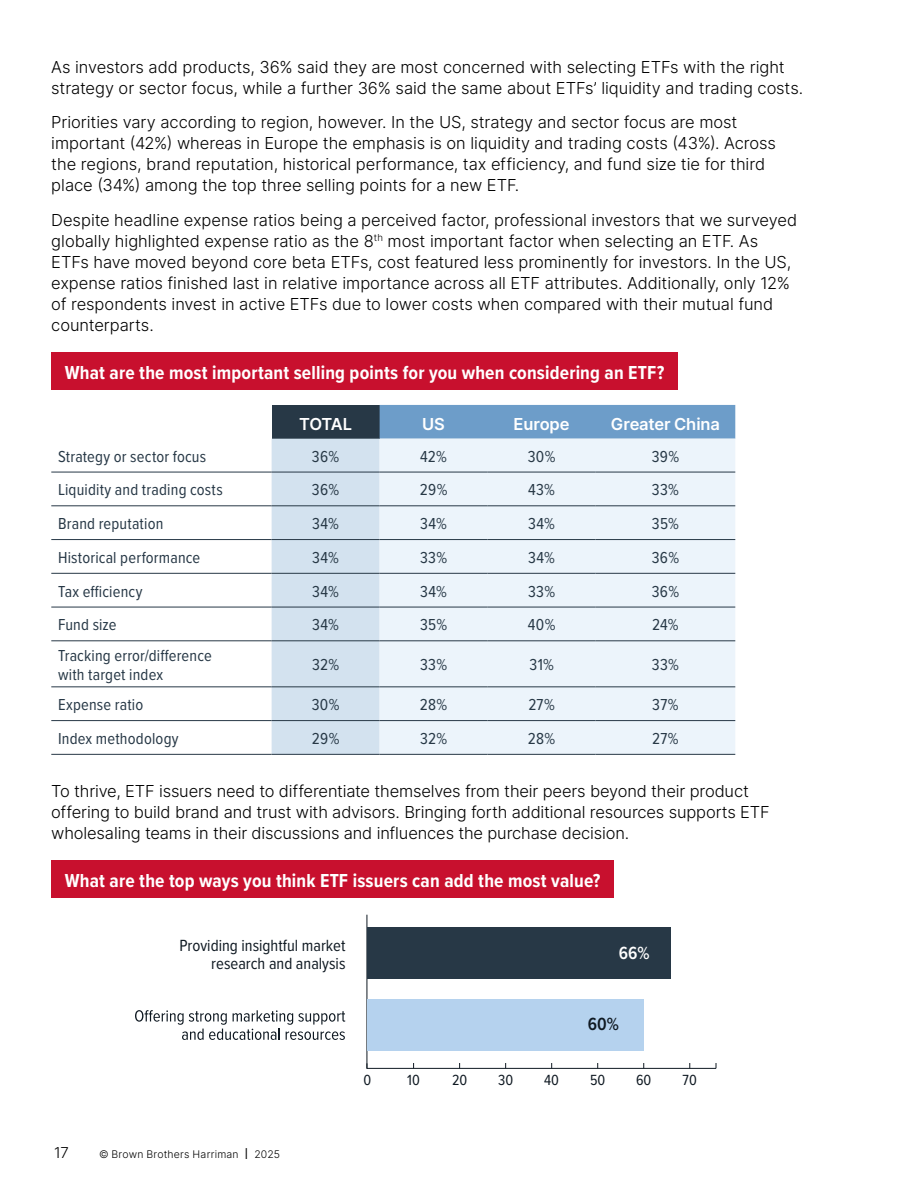
<style>
.page{position:relative;width:918px;height:1188px;background:#fff}
.page>*{position:absolute;margin:0;border:0;box-sizing:border-box;transform-origin:0 0}
.Question{font:700 19.5px "Proxima Nova Cond";letter-spacing:.01em;color:#fff}
.t1{font:600 18.3px "Proxima Nova Cond";color:#fff}
.t2{font:600 18.3px "Proxima Nova Cond";color:#0f1922}
.t3{font:16.8px/18.3px "Proxima Nova Cond";color:#0f1922;text-align:right}
.BODY{font:300 16.5px/21px "Inter";letter-spacing:-.005em;color:#000}
.Chart_Axis_text{font:16.5px/19.5px "Proxima Nova Cond";letter-spacing:.01em;color:#273846}
.Chart_Question{font:16.5px "Proxima Nova Cond";letter-spacing:.02em;color:#273846}
.Chart_Head{font:16.5px "Inter";letter-spacing:-.01em;color:#fff}
.t4{font:15.3px "Proxima Nova Cond";color:#0f1922}
.t5{font:300 15px "Inter";color:#000}
.t6{font:300 10.5px "Inter";letter-spacing:.02em;color:#000}
.s1{font-size:15px}
</style>
<div class="page">
<div style="left:51px;top:352px;width:627px;height:38px;background:#c8102e"></div>
<svg style="left:272px;top:405px;width:463px;height:349px;background:#acc3d8"></svg>
<div style="left:380px;top:439px;width:355px;height:315px;background:#ecf4fb"></div>
<hr style="left:51px;top:472px;width:221px;height:1px;background:#273846">
<hr style="left:51px;top:686px;width:221px;height:1px;background:#273846">
<hr style="left:272px;top:472px;width:108px;height:1px;background:#273846">
<hr style="left:272px;top:686px;width:108px;height:1px;background:#273846">
<hr style="left:380px;top:472px;width:108px;height:1px;background:#273846">
<hr style="left:380px;top:686px;width:108px;height:1px;background:#273846">
<hr style="left:488px;top:472px;width:108px;height:1px;background:#273846">
<hr style="left:488px;top:686px;width:108px;height:1px;background:#273846">
<hr style="left:596px;top:472px;width:139px;height:1px;background:#273846">
<hr style="left:596px;top:686px;width:139px;height:1px;background:#273846">
<hr style="left:51px;top:505px;width:221px;height:1px;background:#273846">
<hr style="left:51px;top:720px;width:221px;height:1px;background:#273846">
<hr style="left:272px;top:505px;width:108px;height:1px;background:#273846">
<hr style="left:272px;top:720px;width:108px;height:1px;background:#273846">
<hr style="left:380px;top:505px;width:108px;height:1px;background:#273846">
<hr style="left:380px;top:720px;width:108px;height:1px;background:#273846">
<hr style="left:488px;top:505px;width:108px;height:1px;background:#273846">
<hr style="left:488px;top:720px;width:108px;height:1px;background:#273846">
<hr style="left:596px;top:505px;width:139px;height:1px;background:#273846">
<hr style="left:596px;top:720px;width:139px;height:1px;background:#273846">
<hr style="left:51px;top:539px;width:221px;height:1px;background:#273846">
<hr style="left:51px;top:573px;width:221px;height:1px;background:#273846">
<hr style="left:51px;top:607px;width:221px;height:1px;background:#273846">
<hr style="left:51px;top:640px;width:221px;height:1px;background:#273846">
<hr style="left:51px;top:754px;width:221px;height:1px;background:#273846">
<hr style="left:272px;top:539px;width:108px;height:1px;background:#273846">
<hr style="left:272px;top:573px;width:108px;height:1px;background:#273846">
<hr style="left:272px;top:607px;width:108px;height:1px;background:#273846">
<hr style="left:272px;top:640px;width:108px;height:1px;background:#273846">
<hr style="left:272px;top:754px;width:108px;height:1px;background:#273846">
<hr style="left:380px;top:539px;width:108px;height:1px;background:#273846">
<hr style="left:380px;top:573px;width:108px;height:1px;background:#273846">
<hr style="left:380px;top:607px;width:108px;height:1px;background:#273846">
<hr style="left:380px;top:640px;width:108px;height:1px;background:#273846">
<hr style="left:380px;top:754px;width:108px;height:1px;background:#273846">
<hr style="left:488px;top:539px;width:108px;height:1px;background:#273846">
<hr style="left:488px;top:573px;width:108px;height:1px;background:#273846">
<hr style="left:488px;top:607px;width:108px;height:1px;background:#273846">
<hr style="left:488px;top:640px;width:108px;height:1px;background:#273846">
<hr style="left:488px;top:754px;width:108px;height:1px;background:#273846">
<hr style="left:596px;top:539px;width:139px;height:1px;background:#273846">
<hr style="left:596px;top:573px;width:139px;height:1px;background:#273846">
<hr style="left:596px;top:607px;width:139px;height:1px;background:#273846">
<hr style="left:596px;top:640px;width:139px;height:1px;background:#273846">
<hr style="left:596px;top:754px;width:139px;height:1px;background:#273846">
<div style="left:51px;top:861px;width:563px;height:37px;background:#c8102e"></div>
<hr style="left:367px;top:1068px;width:349px;height:1px;background:#0f1922">
<hr style="left:367px;top:915px;width:1px;height:153px;background:#0f1922">
<div style="left:368px;top:927px;width:303px;height:52px;background:#273846"></div>
<div style="left:368px;top:999px;width:276px;height:51px;background:#b5d2ee"></div>
<svg style="left:135px;top:1010px;width:210px;height:30px"></svg>
<p class="BODY" style="left:51px;top:56px;width:753px">As investors add products, 36% said they are most concerned with selecting ETFs with the right strategy or sector focus, while a further 36% said the same about ETFs’ liquidity and trading costs.</p>
<p class="BODY" style="left:51px;top:111px;width:726px">Priorities vary according to region, however. In the US, strategy and sector focus are most important (42%) whereas in Europe the emphasis is on liquidity and trading costs (43%). Across the regions, brand reputation, historical performance, tax efficiency, and fund size tie for third place (34%) among the top three selling points for a new ETF.</p>
<p class="BODY" style="left:51px;top:209px;width:747px">Despite headline expense ratios being a perceived factor, professional investors that we surveyed globally highlighted expense ratio as the 8<sup>th</sup> most important factor when selecting an ETF. As ETFs have moved beyond core beta ETFs, cost featured less prominently for investors. In the US, expense ratios finished last in relative importance across all ETF attributes. Additionally, only 12% of respondents invest in active ETFs due to lower costs when compared with their mutual fund counterparts.</p>
<p class="Question" style="left:65px;top:358px;width:601px">What are the most important selling points for you when considering an ETF?</p>
<h2 class="Chart_Head" style="left:299px;top:412px;width:55px">TOTAL</h2>
<h2 class="Chart_Head" style="left:422px;top:412px;width:24px">US</h2>
<h2 class="Chart_Head" style="left:514px;top:412px;width:57px">Europe</h2>
<h2 class="Chart_Head" style="left:611px;top:412px;width:111px">Greater China</h2>
<p class="Chart_Axis_text" style="left:58px;top:446px;width:150px">Strategy or sector focus</p>
<p class="Chart_Question" style="left:312px;top:444px;width:29px">36%</p>
<p class="Chart_Question" style="left:420px;top:444px;width:28px">42%</p>
<p class="Chart_Question" style="left:528px;top:444px;width:29px">30%</p>
<p class="Chart_Question" style="left:652px;top:444px;width:29px">39%</p>
<p class="Chart_Axis_text" style="left:58px;top:480px;width:166px">Liquidity and trading costs</p>
<p class="Chart_Question" style="left:312px;top:478px;width:29px">36%</p>
<p class="Chart_Question" style="left:420px;top:478px;width:29px">29%</p>
<p class="Chart_Question" style="left:528px;top:478px;width:28px">43%</p>
<p class="Chart_Question" style="left:652px;top:478px;width:29px">33%</p>
<p class="Chart_Axis_text" style="left:58px;top:513px;width:107px">Brand reputation</p>
<p class="Chart_Question" style="left:312px;top:512px;width:28px">34%</p>
<p class="Chart_Question" style="left:420px;top:512px;width:28px">34%</p>
<p class="Chart_Question" style="left:528px;top:512px;width:28px">34%</p>
<p class="Chart_Question" style="left:652px;top:512px;width:29px">35%</p>
<p class="Chart_Axis_text" style="left:58px;top:547px;width:144px">Historical performance</p>
<p class="Chart_Question" style="left:312px;top:545px;width:28px">34%</p>
<p class="Chart_Question" style="left:420px;top:545px;width:29px">33%</p>
<p class="Chart_Question" style="left:528px;top:545px;width:28px">34%</p>
<p class="Chart_Question" style="left:652px;top:545px;width:29px">36%</p>
<p class="Chart_Axis_text" style="left:58px;top:581px;width:86px">Tax efficiency</p>
<p class="Chart_Question" style="left:312px;top:579px;width:28px">34%</p>
<p class="Chart_Question" style="left:420px;top:579px;width:28px">34%</p>
<p class="Chart_Question" style="left:528px;top:579px;width:29px">33%</p>
<p class="Chart_Question" style="left:652px;top:579px;width:29px">36%</p>
<p class="Chart_Axis_text" style="left:58px;top:615px;width:60px">Fund size</p>
<p class="Chart_Question" style="left:312px;top:613px;width:28px">34%</p>
<p class="Chart_Question" style="left:420px;top:613px;width:29px">35%</p>
<p class="Chart_Question" style="left:528px;top:613px;width:29px">40%</p>
<p class="Chart_Question" style="left:652px;top:613px;width:28px">24%</p>
<p class="Chart_Axis_text" style="left:58px;top:645px;width:155px">Tracking error/difference with target index</p>
<p class="Chart_Question" style="left:312px;top:653px;width:29px">32%</p>
<p class="Chart_Question" style="left:420px;top:653px;width:29px">33%</p>
<p class="Chart_Question" style="left:529px;top:653px;width:26px">31%</p>
<p class="Chart_Question" style="left:652px;top:653px;width:29px">33%</p>
<p class="Chart_Axis_text" style="left:58px;top:694px;width:87px">Expense ratio</p>
<p class="Chart_Question" style="left:312px;top:693px;width:29px">30%</p>
<p class="Chart_Question" style="left:420px;top:693px;width:29px">28%</p>
<p class="Chart_Question" style="left:528px;top:693px;width:28px">27%</p>
<p class="Chart_Question" style="left:652px;top:693px;width:28px">37%</p>
<p class="Chart_Axis_text" style="left:58px;top:728px;width:122px">Index methodology</p>
<p class="Chart_Question" style="left:312px;top:726px;width:29px">29%</p>
<p class="Chart_Question" style="left:420px;top:726px;width:29px">32%</p>
<p class="Chart_Question" style="left:528px;top:726px;width:29px">28%</p>
<p class="Chart_Question" style="left:652px;top:726px;width:28px">27%</p>
<p class="BODY" style="left:51px;top:780px;width:720px">To thrive, ETF issuers need to differentiate themselves from their peers beyond their product offering to build brand and trust with advisors. Bringing forth additional resources supports ETF wholesaling teams in their discussions and influences the purchase decision.</p>
<p class="Question" style="left:65px;top:866px;width:537px">What are the top ways you think ETF issuers can add the most value?</p>
<p class="t3" style="left:179px;top:936px;width:168px">Providing insightful market research and analysis</p>
<p class="t1" style="left:619px;top:939px;width:32px">66%</p>
<p class="t2" style="left:588px;top:1010px;width:33px">60%</p>
<p class="t5" style="left:54px;top:1142px;width:16px">17</p>
<p class="t6" style="left:99px;top:1147px;width:183px">© Brown Brothers Harriman <span class="s1">I</span> 2025</p>
<p class="t4" style="left:364px;top:1068px;width:9px">0</p>
<p class="t4" style="left:407px;top:1068px;width:14px">10</p>
<p class="t4" style="left:452px;top:1068px;width:17px">20</p>
<p class="t4" style="left:498px;top:1068px;width:17px">30</p>
<p class="t4" style="left:544px;top:1068px;width:16px">40</p>
<p class="t4" style="left:590px;top:1068px;width:17px">50</p>
<p class="t4" style="left:636px;top:1068px;width:17px">60</p>
<p class="t4" style="left:683px;top:1068px;width:16px">70</p>
</div>
